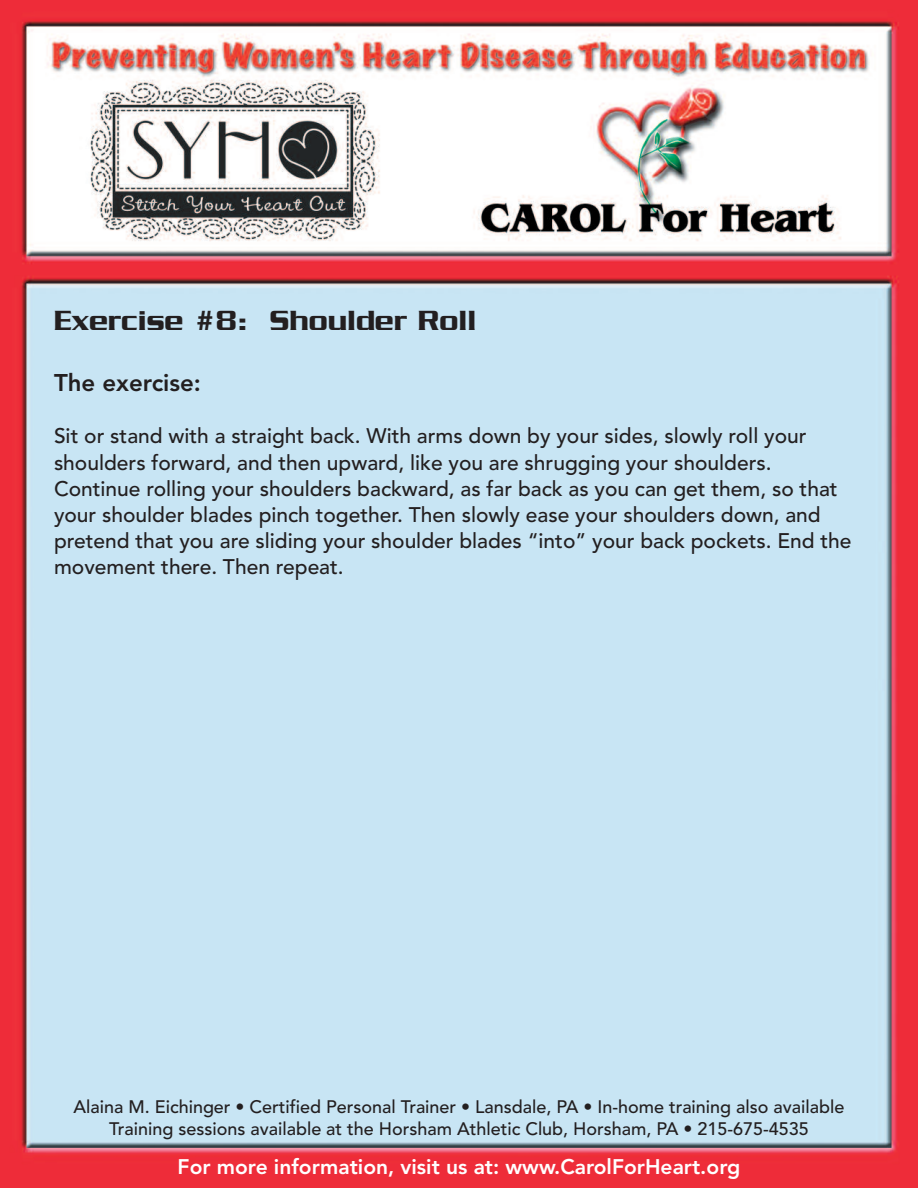
<style>
.page{position:relative;width:918px;height:1188px;background:#fff}
.page>*{position:absolute;margin:0;border:0;box-sizing:border-box;transform-origin:0 0}
.t1{font:500 30px "Serpentine";color:#231f20}
.t2{font:800 24px "Avenir";color:#231f20}
.t3{font:500 21px/26.1px "Avenir";color:#231f20}
.t4{font:800 21px "Avenir";color:#fff}
.t5{font:500 18px/22.4px "Avenir";color:#231f20;text-align:center}
</style>
<div class="page">
<img style="left:0;top:0;width:918px;height:1188px">
<h1 class="t1" style="left:54px;top:310px;width:424px">Exercise #8: Shoulder Roll</h1>
<p class="t2" style="left:54px;top:373px;width:149px">The exercise:</p>
<p class="t3" style="left:54px;top:425px;width:799px">Sit or stand with a straight back. With arms down by your sides, slowly roll your shoulders forward, and then upward, like you are shrugging your shoulders.<br>Continue rolling your shoulders backward, as far back as you can get them, so that your shoulder blades pinch together. Then slowly ease your shoulders down, and pretend that you are sliding your shoulder blades “into” your back pockets. End the movement there. Then repeat.</p>
<p class="t5" style="left:74px;top:1097px;width:772px">Alaina M. Eichinger • Certified Personal Trainer • Lansdale, PA • In-home training also available<br>Training sessions available at the Horsham Athletic Club, Horsham, PA • 215-675-4535</p>
<p class="t4" style="left:178px;top:1158px;width:564px">For more information, visit us at: www.CarolForHeart.org</p>
</div>
